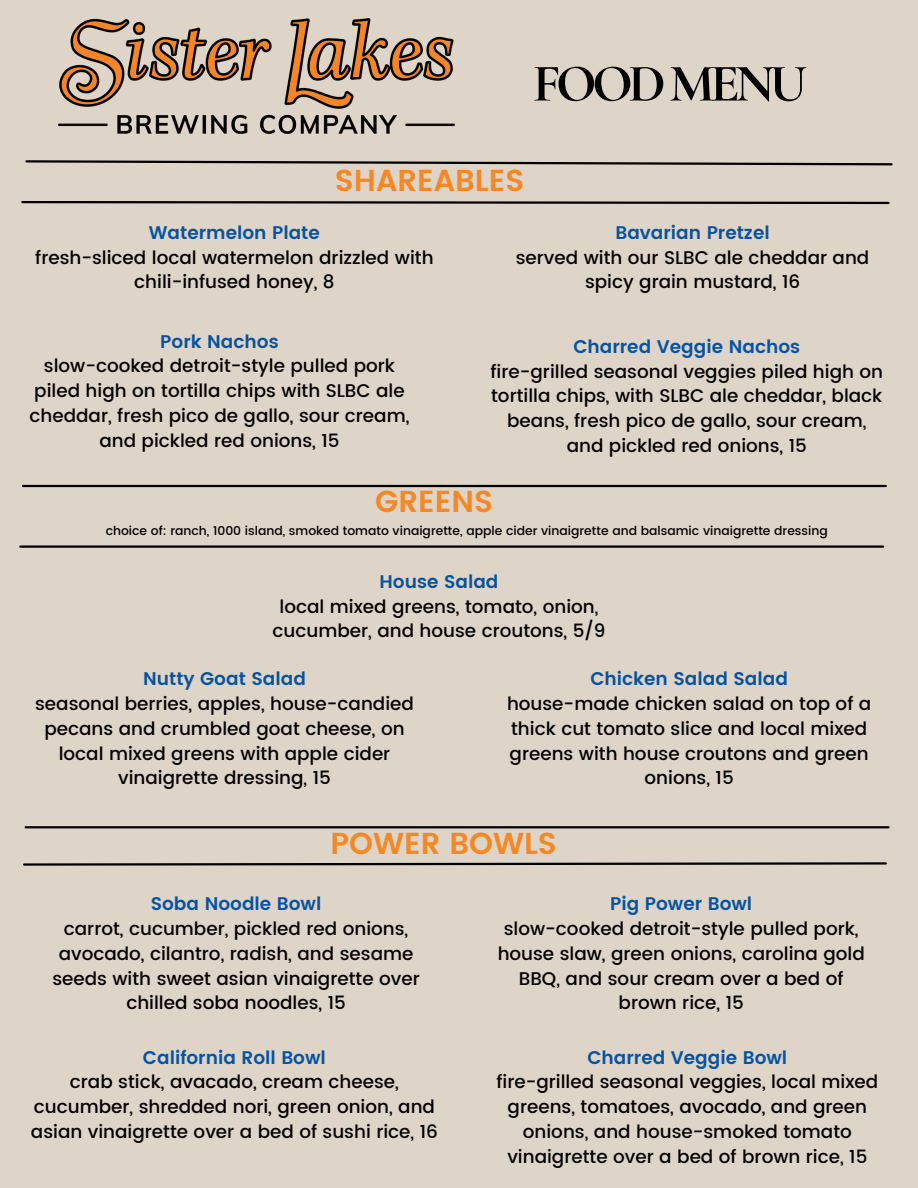
<style>
.page{position:relative;width:918px;height:1188px;background:#ded4c7}
.page>*{position:absolute;margin:0;border:0;box-sizing:border-box;transform-origin:0 0}
.t1{font:700 53.4px "Cormorant Garamond";letter-spacing:-.085em;color:#000}
.t2{font:600 30.3px "Poppins";color:#f58824}
.t3{font:500 18.3px/24.8px "Poppins";color:#000;text-align:center}
.t4{font:600 18.3px "Poppins";color:#0753a1}
.t5{font:500 12.3px "Poppins";color:#000}
</style>
<div class="page">
<hr style="left:20px;top:545px;width:863px;height:3px;background:#000">
<img style="left:59px;top:18px;width:396px;height:115px">
<hr style="left:23px;top:485px;width:863px;height:2px;background:#000">
<svg style="left:21px;top:201px;width:869px;height:3px;background:#373431"></svg>
<svg style="left:25px;top:160px;width:868px;height:6px"></svg>
<hr style="left:26px;top:826px;width:863px;height:2px;background:#000">
<svg style="left:23px;top:862px;width:864px;height:4px"></svg>
<p class="t1" style="left:533px;top:51px;width:276px">FOODMENU</p>
<p class="t2" style="left:335px;top:162px;width:191px">SHAREABLES</p>
<p class="t4" style="left:149px;top:222px;width:173px">Watermelon Plate</p>
<p class="t3" style="left:35px;top:245px;width:400px">fresh-sliced local watermelon drizzled with chili-infused honey, 8</p>
<p class="t4" style="left:160px;top:331px;width:120px">Pork Nachos</p>
<p class="t3" style="left:30px;top:354px;width:381px">slow-cooked detroit-style pulled pork piled high on tortilla chips with SLBC ale cheddar, fresh pico de gallo, sour cream, and pickled red onions, 15</p>
<p class="t4" style="left:615px;top:222px;width:156px">Bavarian Pretzel</p>
<p class="t3" style="left:516px;top:245px;width:355px">served with our SLBC ale cheddar and spicy grain mustard, 16</p>
<p class="t4" style="left:573px;top:336px;width:228px">Charred Veggie Nachos</p>
<p class="t3" style="left:491px;top:359px;width:394px">fire-grilled seasonal veggies piled high on tortilla chips, with SLBC ale cheddar, black beans, fresh pico de gallo, sour cream, and pickled red onions, 15</p>
<p class="t2" style="left:375px;top:484px;width:119px">GREENS</p>
<p class="t5" style="left:106px;top:523px;width:724px">choice of: ranch, 1000 island, smoked tomato vinaigrette, apple cider vinaigrette and balsamic vinaigrette dressing</p>
<p class="t4" style="left:380px;top:571px;width:121px">House Salad</p>
<p class="t3" style="left:273px;top:594px;width:335px">local mixed greens, tomato, onion, cucumber, and house croutons, 5/9</p>
<p class="t4" style="left:143px;top:668px;width:164px">Nutty Goat Salad</p>
<p class="t3" style="left:35px;top:691px;width:380px">seasonal berries, apples, house-candied pecans and crumbled goat cheese, on local mixed greens with apple cider vinaigrette dressing, 15</p>
<p class="t4" style="left:590px;top:668px;width:199px">Chicken Salad Salad</p>
<p class="t3" style="left:507px;top:691px;width:366px">house-made chicken salad on top of a thick cut tomato slice and local mixed greens with house croutons and green onions, 15</p>
<p class="t2" style="left:331px;top:825px;width:228px">POWER BOWLS</p>
<p class="t4" style="left:151px;top:893px;width:172px">Soba Noodle Bowl</p>
<p class="t3" style="left:52px;top:917px;width:369px">carrot, cucumber, pickled red onions, avocado, cilantro, radish, and sesame seeds with sweet asian vinaigrette over chilled soba noodles, 15</p>
<p class="t4" style="left:143px;top:1047px;width:184px">California Roll Bowl</p>
<p class="t3" style="left:31px;top:1070px;width:408px">crab stick, avacado, cream cheese, cucumber, shredded nori, green onion, and asian vinaigrette over a bed of sushi rice, 16</p>
<p class="t4" style="left:610px;top:893px;width:144px">Pig Power Bowl</p>
<p class="t3" style="left:498px;top:917px;width:369px">slow-cooked detroit-style pulled pork, house slaw, green onions, carolina gold<br>BBQ, and sour cream over a bed of</p>
<p class="t3" style="left:619px;top:991px;width:127px">brown rice, 15</p>
<p class="t4" style="left:588px;top:1047px;width:201px">Charred Veggie Bowl</p>
<p class="t3" style="left:496px;top:1070px;width:383px">fire-grilled seasonal veggies, local mixed greens, tomatoes, avocado, and green onions, and house-smoked tomato vinaigrette over a bed of brown rice, 15</p>
</div>
